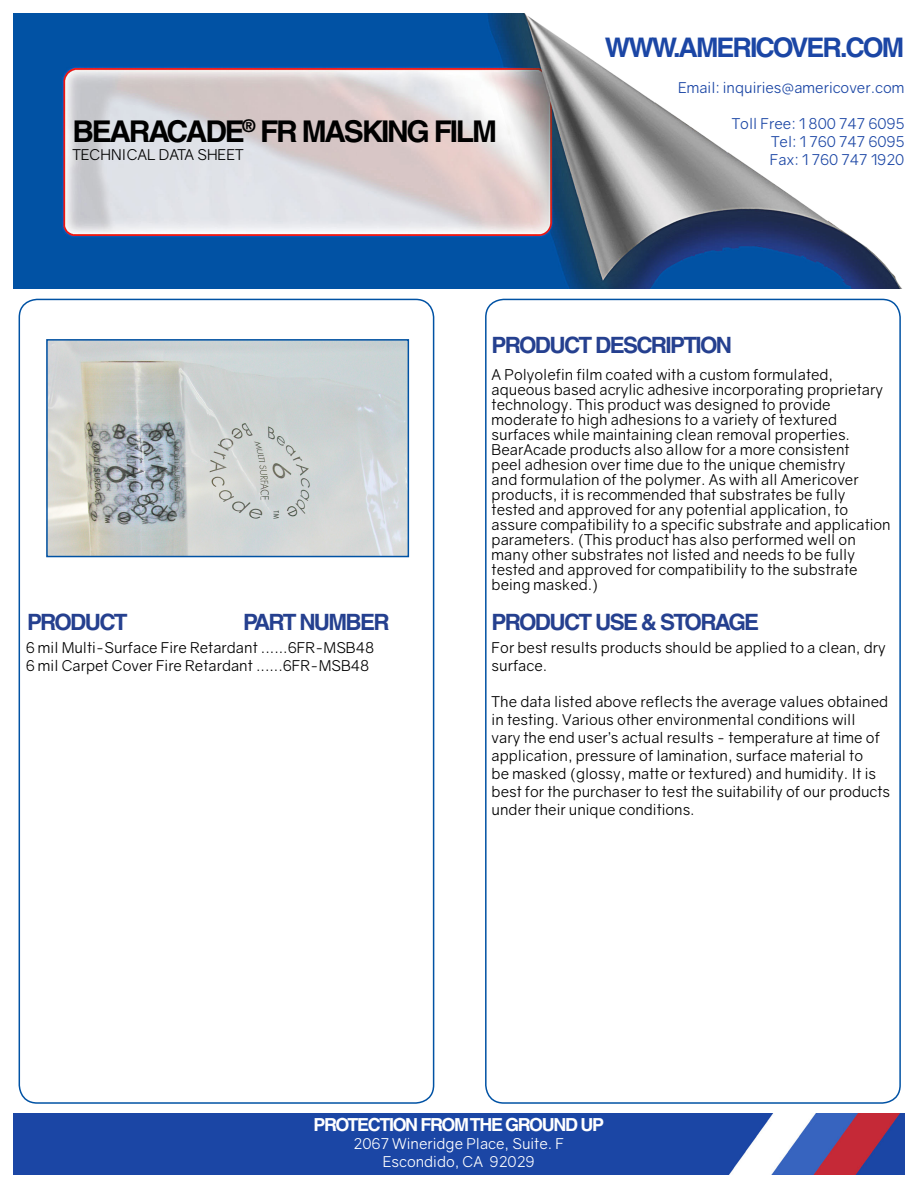
<style>
.page{position:relative;width:918px;height:1188px;background:#fff}
.page>*{position:absolute;margin:0;border:0;box-sizing:border-box;transform-origin:0 0}
.t1{font:700 30px "Helvetica";letter-spacing:-.075em;color:#000}
.t2{font:700 27px "Helvetica";letter-spacing:-.075em;color:#1b46a5}
.t3{font:700 22.5px "Helvetica";letter-spacing:-.075em;color:#25408f}
.t4{font:700 18px "Helvetica";letter-spacing:-.075em;color:#fff}
.t5{font:15px/15px "Gravity";color:#000}
.t6{font:15px/18px "Gravity";color:#1b46a5;text-align:justify}
.t7{font:15px/18px "Gravity";color:#fff;text-align:center}
</style>
<div class="page">
<img style="left:13px;top:1114px;width:891px;height:60px">
<img style="left:14px;top:14px;width:888px;height:274px">
<div style="left:19px;top:299px;width:415px;height:805px;border:2px solid #0052a4;border-radius:18px"></div>
<div style="left:485px;top:299px;width:416px;height:805px;border:2px solid #0052a4;border-radius:18px"></div>
<img style="left:49px;top:342px;width:357px;height:212px">
<div style="left:46px;top:339px;width:363px;height:218px;border:2px solid #0052a4"></div>
<h1 class="t1" style="left:72px;top:114px;width:426px">BEARACADE<sup>®</sup> FR MASKING FILM</h1>
<p class="t5" style="left:72px;top:148px;width:173px">TECHNICAL DATA SHEET</p>
<h2 class="t2" style="left:605px;top:31px;width:301px">WWW.AMERICOVER.COM</h2>
<p class="t6" style="left:678px;top:79px;width:228px">Email: inquiries@americover.com</p>
<p class="t6" style="left:770px;top:115px;width:136px;text-indent:-38px">Toll Free: 1 800 747 6095<br>Tel: 1 760 747 6095<br>Fax: 1 760 747 1920</p>
<h3 class="t3" style="left:492px;top:332px;width:242px">PRODUCT DESCRIPTION</h3>
<p class="t5" style="left:492px;top:367px;width:401px">A Polyolefin film coated with a custom formulated, aqueous based acrylic adhesive incorporating proprietary technology. This product was designed to provide moderate to high adhesions to a variety of textured surfaces while maintaining clean removal properties.<br>BearAcade products also allow for a more consistent<br>peel adhesion over time due to the unique chemistry<br>and formulation of the polymer. As with all Americover products, it is recommended that substrates be fully tested and approved for any potential application, to assure compatibility to a specific substrate and application parameters. (This product has also performed well on many other substrates not listed and needs to be fully tested and approved for compatibility to the substrate being masked.)</p>
<h3 class="t3" style="left:27px;top:608px;width:102px">PRODUCT</h3>
<h3 class="t3" style="left:243px;top:608px;width:148px">PART NUMBER</h3>
<h3 class="t3" style="left:492px;top:608px;width:269px">PRODUCT USE &amp; STORAGE</h3>
<p class="t5" style="left:26px;top:638px;width:350px;line-height:18px">6 mil Multi-Surface Fire Retardant ......6FR-MSB48<br>6 mil Carpet Cover Fire Retardant ......6FR-MSB48</p>
<p class="t5" style="left:492px;top:638px;width:396px;line-height:18px">For best results products should be applied to a clean, dry surface.</p>
<p class="t5" style="left:492px;top:692px;width:400px;line-height:18px">The data listed above reflects the average values obtained in testing. Various other environmental conditions will<br>vary the end user’s actual results - temperature at time of application, pressure of lamination, surface material to<br>be masked (glossy, matte or textured) and humidity. It is best for the purchaser to test the suitability of our products under their unique conditions.</p>
<p class="t4" style="left:314px;top:1114px;width:292px">PROTECTION FROM THE GROUND UP</p>
<p class="t7" style="left:354px;top:1135px;width:212px">2067 Wineridge Place, Suite. F<br>Escondido, CA 92029</p>
</div>
